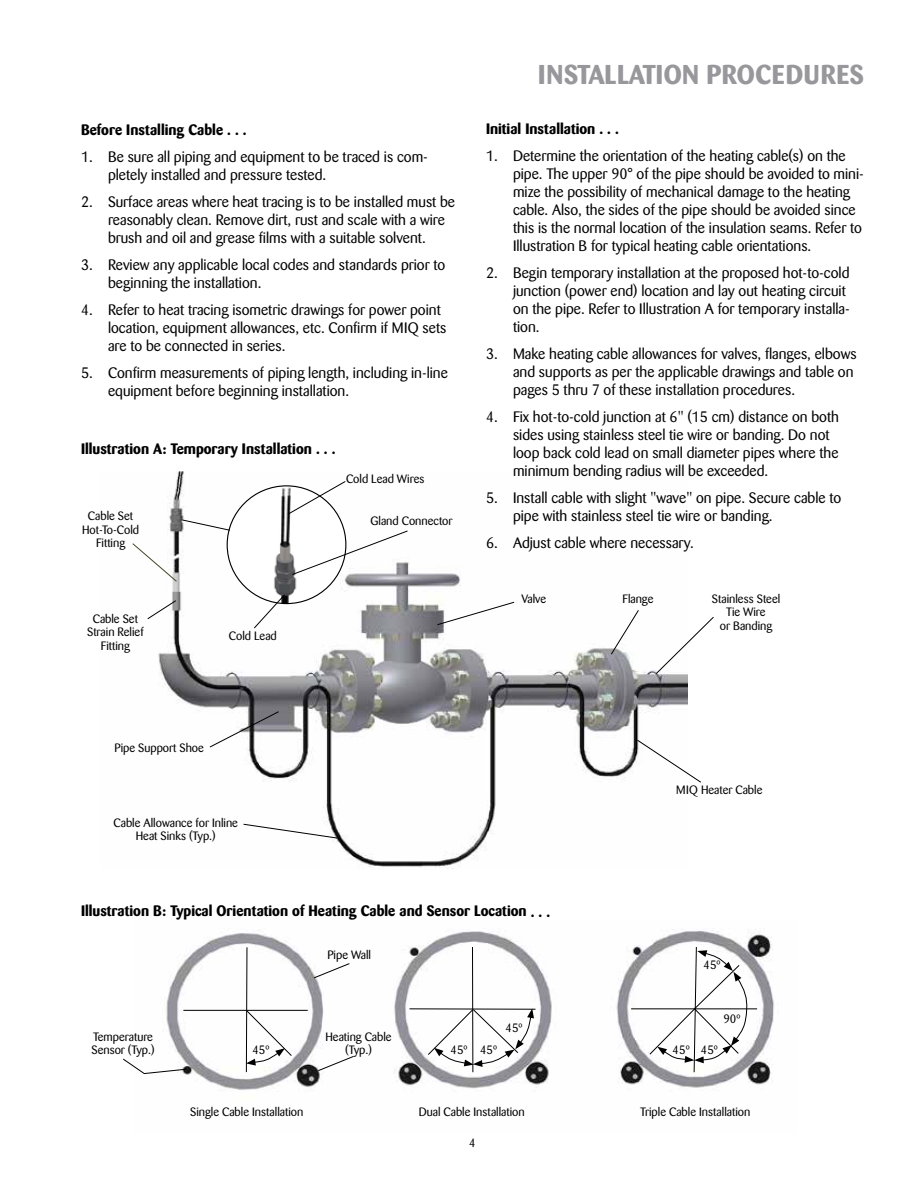
<style>
.page{position:relative;width:918px;height:1188px;background:#fff}
.page>*{position:absolute;margin:0;border:0;box-sizing:border-box;transform-origin:0 0}
.t1{font:700 27px "Barmeno";letter-spacing:.02em;color:#98989c}
.t2{font:15px/18px "Barmeno";color:#000}
.t3{font:700 15px "Barmeno";color:#000}
.t4{font:12px/13.5px "Barmeno";color:#000;text-align:center}
</style>
<div class="page">
<img style="left:166px;top:929px;width:608px;height:162px">
<hr style="left:183px;top:1010px;width:125px;height:1px;background:#000">
<svg style="left:246px;top:947px;width:46px;height:126px"></svg>
<hr style="left:472px;top:947px;width:1px;height:125px;background:#000">
<hr style="left:410px;top:1008px;width:126px;height:2px;background:#000">
<hr style="left:631px;top:1008px;width:126px;height:1px;background:#000">
<svg style="left:427px;top:1008px;width:107px;height:59px"></svg>
<svg style="left:649px;top:946px;width:99px;height:127px"></svg>
<svg style="left:317px;top:1055px;width:38px;height:17px"></svg>
<svg style="left:123px;top:1058px;width:64px;height:16px"></svg>
<svg style="left:313px;top:963px;width:37px;height:16px"></svg>
<img style="left:158px;top:471px;width:530px;height:398px">
<img style="left:227px;top:486px;width:119px;height:118px">
<svg style="left:180px;top:519px;width:51px;height:12px"></svg>
<svg style="left:288px;top:480px;width:58px;height:35px"></svg>
<svg style="left:291px;top:530px;width:117px;height:45px"></svg>
<svg style="left:253px;top:594px;width:33px;height:35px"></svg>
<svg style="left:610px;top:609px;width:29px;height:46px"></svg>
<svg style="left:209px;top:711px;width:71px;height:37px"></svg>
<svg style="left:437px;top:601px;width:78px;height:25px"></svg>
<svg style="left:636px;top:739px;width:65px;height:44px"></svg>
<svg style="left:655px;top:616px;width:59px;height:59px"></svg>
<svg style="left:147px;top:600px;width:30px;height:20px"></svg>
<svg style="left:132px;top:543px;width:46px;height:39px"></svg>
<svg style="left:243px;top:823px;width:98px;height:16px"></svg>
<p class="t3" style="left:81px;top:121px;width:167px">Before Installing Cable . . .</p>
<p class="t2" style="left:108px;top:148px;width:321px;text-indent:-27px">1. Be sure all piping and equipment to be traced is com&shy;pletely installed and pressure tested.</p>
<p class="t2" style="left:108px;top:193px;width:349px;text-indent:-27px">2. Surface areas where heat tracing is to be installed must be reasonably clean. Remove dirt, rust and scale with a wire brush and oil and grease films with a suitable solvent.</p>
<p class="t2" style="left:108px;top:256px;width:339px;text-indent:-27px">3. Review any applicable local codes and standards prior to beginning the installation.</p>
<p class="t2" style="left:108px;top:301px;width:340px;text-indent:-27px">4. Refer to heat tracing isometric drawings for power point location, equipment allowances, etc. Confirm if MIQ sets are to be connected in series.</p>
<p class="t2" style="left:108px;top:364px;width:341px;text-indent:-27px">5. Confirm measurements of piping length, including in-line equipment before beginning installation.</p>
<p class="t3" style="left:81px;top:440px;width:256px">Illustration A: Temporary Installation . . .</p>
<p class="t4" style="left:82px;top:509px;width:59px">Cable Set<br>Hot-To-Cold<br>Fitting</p>
<p class="t4" style="left:346px;top:473px;width:80px">Cold Lead Wires</p>
<p class="t4" style="left:371px;top:515px;width:83px">Gland Connector</p>
<p class="t4" style="left:87px;top:612px;width:58px">Cable Set<br>Strain Relief<br>Fitting</p>
<p class="t4" style="left:229px;top:629px;width:49px">Cold Lead</p>
<h1 class="t1" style="left:538px;top:59px;width:327px">INSTALLATION PROCEDURES</h1>
<p class="t3" style="left:486px;top:119px;width:134px">Initial Installation . . .</p>
<p class="t2" style="left:513px;top:147px;width:352px;text-indent:-27px">1. Determine the orientation of the heating cable(s) on the pipe. The upper 90° of the pipe should be avoided to mini&shy;mize the possibility of mechanical damage to the heating cable. Also, the sides of the pipe should be avoided since this is the normal location of the insulation seams. Refer to Illustration B for typical heating cable orientations.</p>
<p class="t2" style="left:513px;top:264px;width:338px;text-indent:-27px">2. Begin temporary installation at the proposed hot-to-cold junction (power end) location and lay out heating circuit on the pipe. Refer to Illustration A for temporary installa&shy;tion.</p>
<p class="t2" style="left:513px;top:345px;width:345px;text-indent:-27px">3. Make heating cable allowances for valves, flanges, elbows and supports as per the applicable drawings and table on pages 5 thru 7 of these installation procedures.</p>
<p class="t2" style="left:513px;top:408px;width:327px;text-indent:-27px">4. Fix hot-to-cold junction at 6" (15 cm) distance on both sides using stainless steel tie wire or banding. Do not loop back cold lead on small diameter pipes where the minimum bending radius will be exceeded.</p>
<p class="t2" style="left:513px;top:489px;width:330px;text-indent:-27px">5. Install cable with slight "wave" on pipe. Secure cable to pipe with stainless steel tie wire or banding.</p>
<p class="t2" style="left:486px;top:534px;width:209px">6. Adjust cable where necessary.</p>
<p class="t4" style="left:521px;top:592px;width:26px">Valve</p>
<p class="t4" style="left:623px;top:592px;width:32px">Flange</p>
<p class="t4" style="left:712px;top:592px;width:70px">Stainless Steel<br>Tie Wire<br>or Banding</p>
<p class="t4" style="left:114px;top:741px;width:91px">Pipe Support Shoe</p>
<p class="t4" style="left:114px;top:816px;width:126px">Cable Allowance for Inline<br>Heat Sinks (Typ.)</p>
<p class="t4" style="left:676px;top:783px;width:88px">MIQ Heater Cable</p>
<p class="t3" style="left:81px;top:901px;width:471px">Illustration B: Typical Orientation of Heating Cable and Sensor Location . . .</p>
<p class="t4" style="left:327px;top:948px;width:45px">Pipe Wall</p>
<p class="t4" style="left:704px;top:958px;width:19px">45º</p>
<p class="t4" style="left:91px;top:1030px;width:65px;text-align:left">Temperature<br>Sensor (Typ.)</p>
<p class="t4" style="left:325px;top:1030px;width:68px">Heating Cable (Typ.)</p>
<p class="t4" style="left:252px;top:1043px;width:19px">45º</p>
<p class="t4" style="left:506px;top:1021px;width:19px">45º</p>
<p class="t4" style="left:723px;top:1012px;width:19px">90º</p>
<p class="t4" style="left:450px;top:1043px;width:19px">45º</p>
<p class="t4" style="left:673px;top:1043px;width:47px">45º 45º</p>
<p class="t4" style="left:480px;top:1043px;width:19px">45º</p>
<p class="t4" style="left:190px;top:1105px;width:115px">Single Cable Installation</p>
<p class="t4" style="left:419px;top:1105px;width:107px">Dual Cable Installation</p>
<p class="t4" style="left:640px;top:1105px;width:112px">Triple Cable Installation</p>
<p class="t4" style="left:469px;top:1136px;width:8px">4</p>
</div>
